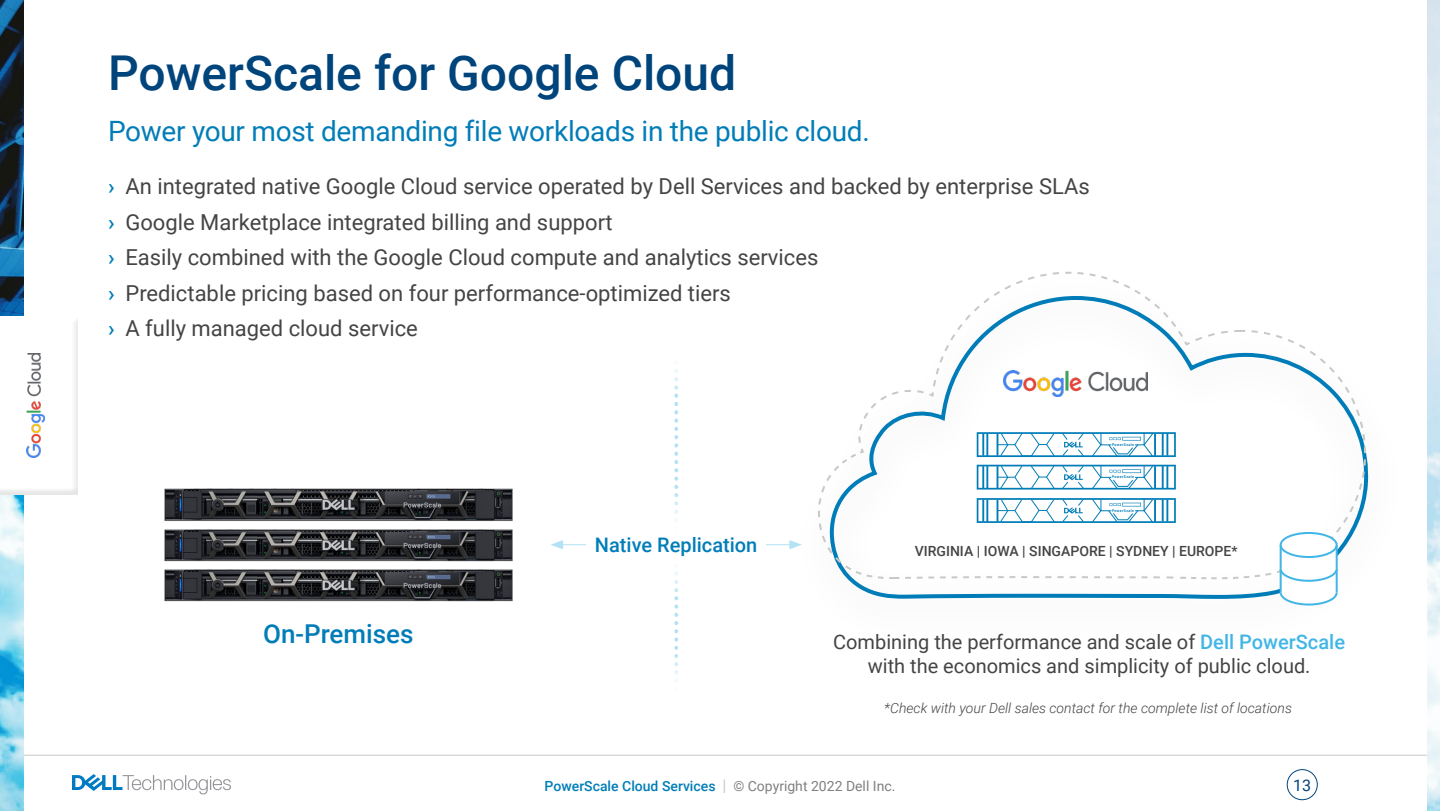
<style>
.page{position:relative;width:1440px;height:811px;background:#fff}
.page>*{position:absolute;margin:0;border:0;box-sizing:border-box;transform-origin:0 0}
.t1{font:500 48px "Roboto";color:#00447c}
.t2{font:28px "Roboto";letter-spacing:-.01em;color:#007db8}
.t3{font:500 26px "Roboto";color:#007db8}
.t4{font:22px/35.4px "Roboto";color:#444}
.t5{font:20px/24px "Roboto";color:#444;text-align:center}
.t6{font:500 20px "Roboto";color:#007db8}
.t7{font:16px "Roboto";color:#00447c}
.t8{font:italic 300 14px "Roboto";color:#444}
.t9{font:500 14px "Roboto";color:#007db8}
.t10{font:500 14px "Roboto";color:#444}
.t11{font:700 3.8px "Roboto";letter-spacing:.125em;color:#007db8;scale:.9 1}
.s1{font-weight:500;color:#007db8}
.s2{font-weight:500;color:#41b6e6}
.s3{font-weight:400;font-size:16px;color:#c8c9c7}
.s4{font-weight:400;color:#808080}
</style>
<div class="page">
<svg style="left:72px;top:774px;width:159px;height:20px"></svg>
<img style="left:0;top:0;width:23px;height:810px">
<hr style="left:23px;top:755px;width:1417px;height:1px;background:#c8c9c7">
<div style="left:1287px;top:769px;width:31px;height:31px;border:1px solid #00447c;border-radius:50%"></div>
<img style="left:1427px;top:0;width:13px;height:810px">
<svg style="left:848px;top:460px;width:520px;height:139px"></svg>
<svg style="left:818px;top:271px;width:549px;height:309px"></svg>
<div style="left:1281px;top:546px;width:55px;height:47px;background:#fff"></div>
<svg style="left:1279px;top:590px;width:60px;height:16px"></svg>
<hr style="left:1280px;top:545px;width:2px;height:47px;background:#41b6e6">
<hr style="left:1336px;top:545px;width:2px;height:47px;background:#41b6e6">
<svg style="left:1275px;top:466px;width:91px;height:117px"></svg>
<hr style="left:560px;top:544px;width:233px;height:1px;background:#b3e2f5">
<svg style="left:789px;top:540px;width:13px;height:9px"></svg>
<svg style="left:551px;top:540px;width:12px;height:9px"></svg>
<div style="left:587px;top:529px;width:179px;height:31px;background:#fff"></div>
<svg style="left:674px;top:369px;width:4px;height:153px"></svg>
<svg style="left:674px;top:572px;width:4px;height:110px"></svg>
<svg style="left:977px;top:498px;width:199px;height:25px"></svg>
<svg style="left:977px;top:464px;width:199px;height:26px"></svg>
<svg style="left:977px;top:432px;width:199px;height:25px"></svg>
<img style="left:1003px;top:370px;width:145px;height:26px">
<img style="left:164px;top:488px;width:349px;height:33px">
<img style="left:164px;top:529px;width:349px;height:33px">
<img style="left:164px;top:569px;width:349px;height:33px">
<div style="left:0;top:312px;width:86px;height:183px;background:#000;opacity:.1"></div>
<img style="left:27px;top:354px;width:18px;height:103px">
<h1 class="t1" style="left:108px;top:39px;width:630px">PowerScale for Google Cloud</h1>
<p class="t2" style="left:108px;top:111px;width:763px">Power your most demanding file workloads in the public cloud.</p>
<p class="t4" style="left:108px;top:168px;width:983px"><span class="s1">›</span> An integrated native Google Cloud service operated by Dell Services and backed by enterprise SLAs <span class="s1">›</span> Google Marketplace integrated billing and support<br><span class="s1">›</span> Easily combined with the Google Cloud compute and analytics services<br><span class="s1">›</span> Predictable pricing based on four performance-optimized tiers<br><span class="s1">›</span> A fully managed cloud service</p>
<p class="t11" style="left:1112px;top:442px;width:26px">PowerScale</p>
<p class="t11" style="left:1112px;top:474px;width:26px">PowerScale</p>
<p class="t11" style="left:1112px;top:508px;width:26px">PowerScale</p>
<p class="t3" style="left:263px;top:615px;width:152px">On-Premises</p>
<p class="t6" style="left:595px;top:531px;width:164px">Native Replication</p>
<p class="t10" style="left:915px;top:541px;width:324px">VIRGINIA | IOWA | SINGAPORE | SYDNEY | EUROPE*</p>
<p class="t5" style="left:833px;top:629px;width:513px">Combining the performance and scale of <span class="s2">Dell PowerScale </span>with the economics and simplicity of public cloud.</p>
<p class="t8" style="left:884px;top:698px;width:409px">*Check with your Dell sales contact for the complete list of locations</p>
<p class="t9" style="left:545px;top:776px;width:352px">PowerScale Cloud Services <span class="s3">|</span> <span class="s4">© Copyright 2022 Dell Inc.</span></p>
<p class="t7" style="left:1293px;top:774px;width:19px">13</p>
</div>
